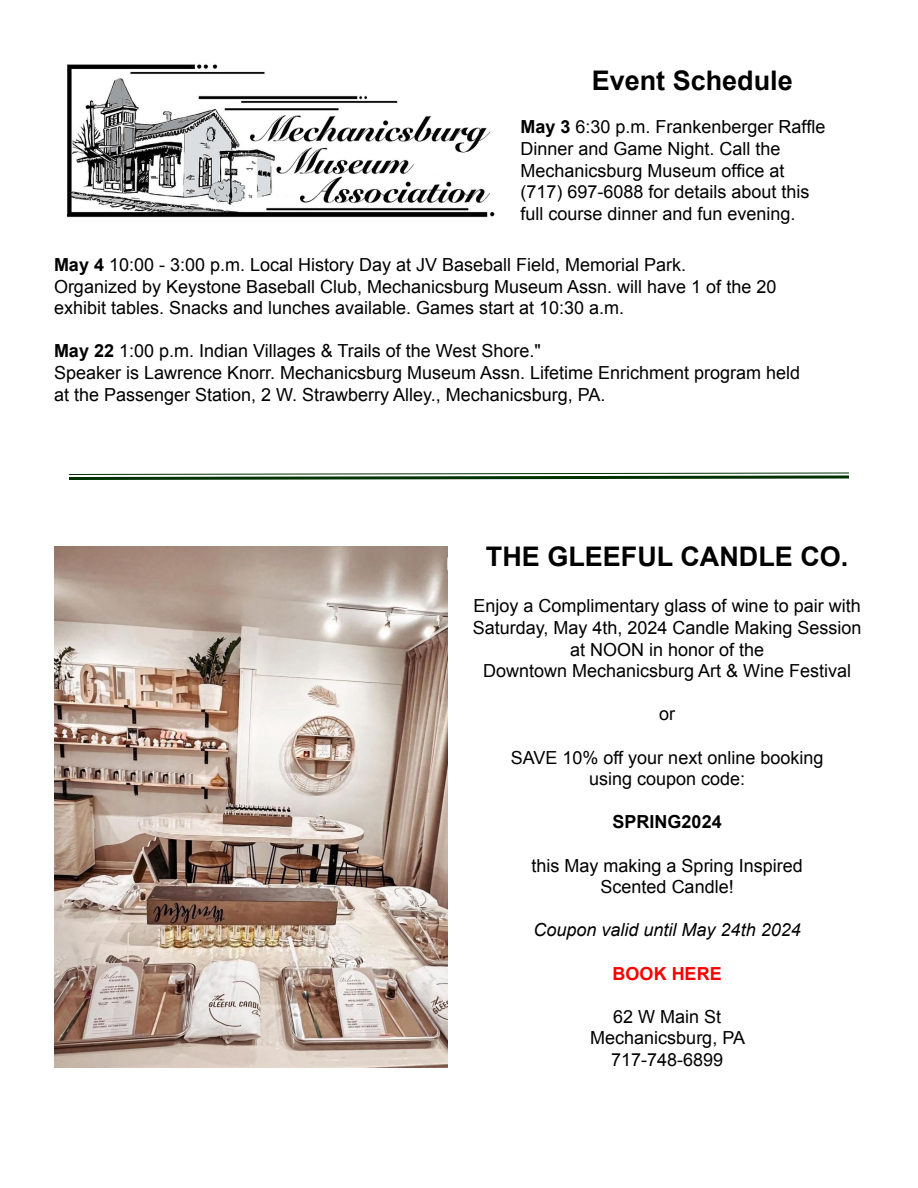
<style>
.page{position:relative;width:918px;height:1188px;background:#fff}
.page>*{position:absolute;margin:0;border:0;box-sizing:border-box;transform-origin:0 0}
.t1{font:700 27px "Arial";color:#000}
.t2{font:18px/21.6px "Arial";color:#000;text-align:center}
.t3{font:italic 18px "Arial";color:#000}
.t4{font:700 18px "Arial";color:#000}
.t5{font:700 18px "Arial";color:#fc0000}
.s1{font-weight:700}
</style>
<div class="page">
<svg style="left:69px;top:472px;width:780px;height:8px"></svg>
<img style="left:66px;top:64px;width:429px;height:154px">
<img style="left:54px;top:546px;width:394px;height:522px">
<p class="t1" style="left:592px;top:63px;width:203px">Event Schedule</p>
<p class="t2" style="left:520px;top:116px;width:307px;text-align:left"><span class="s1">May 3</span> 6:30 p.m. Frankenberger Raffle Dinner and Game Night. Call the Mechanicsburg Museum office at (717) 697-6088 for details about this full course dinner and fun evening.</p>
<p class="t2" style="left:54px;top:254px;width:634px"><span class="s1">May 4</span> 10:00 - 3:00 p.m. Local History Day at JV Baseball Field, Memorial Park.</p>
<p class="t2" style="left:54px;top:276px;width:724px">Organized by Keystone Baseball Club, Mechanicsburg Museum Assn. will have 1 of the 20</p>
<p class="t2" style="left:54px;top:297px;width:572px">exhibit tables. Snacks and lunches available. Games start at 10:30 a.m.</p>
<p class="t2" style="left:54px;top:340px;width:488px"><span class="s1">May 22</span> 1:00 p.m. Indian Villages &amp; Trails of the West Shore."</p>
<p class="t2" style="left:54px;top:362px;width:748px">Speaker is Lawrence Knorr. Mechanicsburg Museum Assn. Lifetime Enrichment program held</p>
<p class="t2" style="left:54px;top:384px;width:553px">at the Passenger Station, 2 W. Strawberry Alley., Mechanicsburg, PA.</p>
<p class="t1" style="left:486px;top:538px;width:364px">THE GLEEFUL CANDLE CO.</p>
<p class="t2" style="left:473px;top:596px;width:390px">Enjoy a Complimentary glass of wine to pair with<br>Saturday, May 4th, 2024 Candle Making Session at NOON in honor of the</p>
<p class="t2" style="left:483px;top:660px;width:370px">Downtown Mechanicsburg Art &amp; Wine Festival</p>
<p class="t2" style="left:659px;top:704px;width:18px">or</p>
<p class="t2" style="left:511px;top:747px;width:314px">SAVE 10% off your next online booking</p>
<p class="t2" style="left:589px;top:768px;width:158px">using coupon code:</p>
<p class="t4" style="left:613px;top:810px;width:111px">SPRING2024</p>
<p class="t2" style="left:532px;top:855px;width:273px">this May making a Spring Inspired</p>
<p class="t2" style="left:601px;top:876px;width:135px">Scented Candle!</p>
<p class="t3" style="left:534px;top:918px;width:269px">Coupon valid until May 24th 2024</p>
<p class="t5" style="left:613px;top:961px;width:111px">BOOK HERE</p>
<p class="t2" style="left:590px;top:1006px;width:156px">62 W Main St<br>Mechanicsburg, PA</p>
<p class="t2" style="left:611px;top:1049px;width:114px">717-748-6899</p>
</div>
